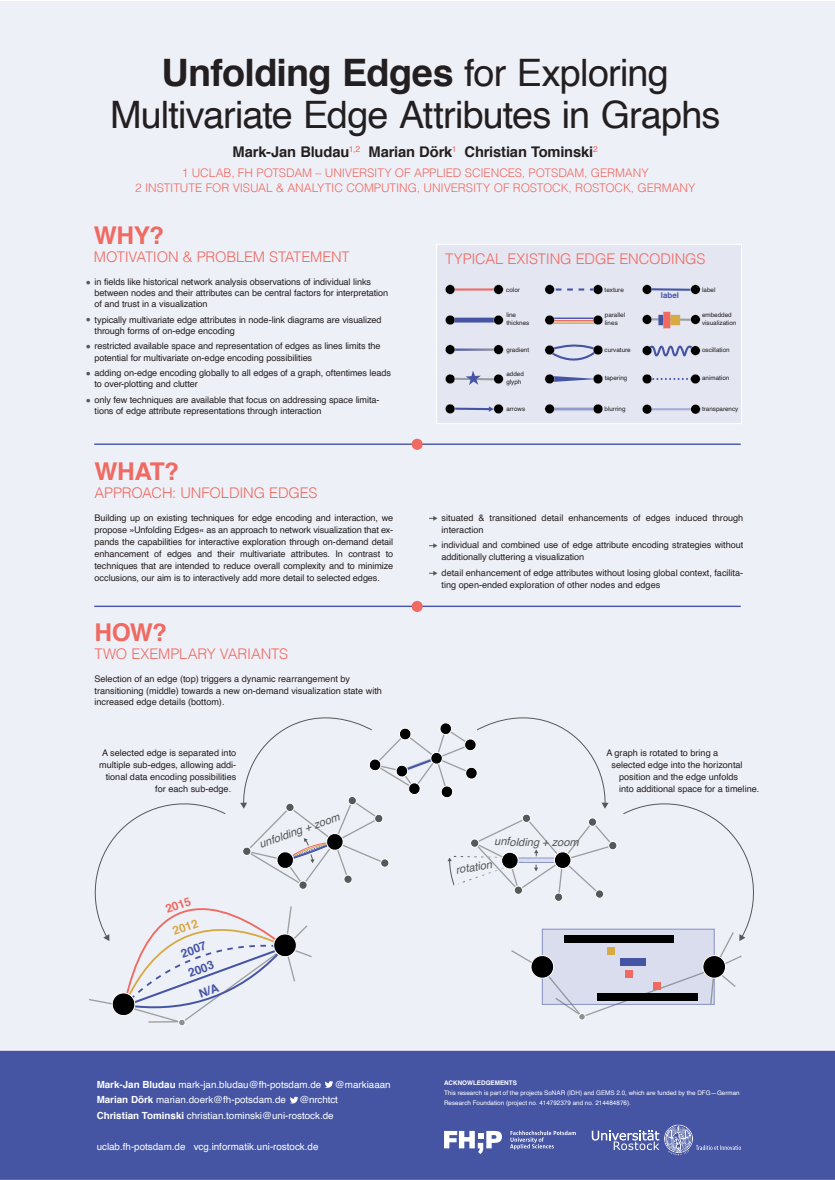
<style>
.page{position:relative;width:835px;height:1180px;background:#fff}
.page>*{position:absolute;margin:0;border:0;box-sizing:border-box;transform-origin:0 0}
.t1{font:37.8px/41.6px "Helvetica";letter-spacing:-.025em;color:#231f20;text-align:center}
.t2{font:700 24.5px "Helvetica";letter-spacing:-.02em;color:#ef6a63}
.t3{font:300 14.7px "Helvetica";letter-spacing:-.015em;color:#ef6a63}
.t4{font:700 14.7px "Helvetica";letter-spacing:-.01em;color:#231f20}
.t5{font:300 11.9px/14.3px "Helvetica";letter-spacing:-.01em;color:#ef6a63;text-align:center}
.t6{font:700 11.76px/22.9px "Helvetica";color:#4555a4}
.t7{font:700 11.76px "Helvetica";color:#d7aa44}
.t8{font:700 11.76px "Helvetica";color:#ef6a63}
.t9{font:italic 11.16px "Helvetica";color:#565959}
.t10{font:9.8px/15.4px "Helvetica";color:#fff}
.t11{font:9.1px/11.9px "Helvetica";letter-spacing:-.005em;color:#231f20}
.t12{font:8.4px "Helvetica";color:#55595a}
.t13{font:700 7.94px "Helvetica";color:#4555a4}
.t14{font:6.3px/7.6px "Helvetica";color:#231f20}
.t15{font:6.3px/9.8px "Helvetica";color:#fff}
.t16{font:700 6.3px "Helvetica";color:#fff}
.s1{font-weight:700}
.s2{font-size:8.4px;color:#55595a}
</style>
<div class="page">
<div style="left:0;top:1px;width:834px;height:1179px;background:#eef0f7"></div>
<div style="left:0;top:1050px;width:834px;height:130px;background:#4555a4"></div>
<svg style="left:591px;top:1124px;width:149px;height:31px;background:#6370b2"></svg>
<svg style="left:324px;top:1081px;width:9px;height:7px"></svg>
<hr style="left:94px;top:605px;width:646px;height:2px;background:#4555a4">
<div style="left:411px;top:601px;width:11px;height:11px;background:#ef6a63;border-radius:50%"></div>
<svg style="left:290px;top:1096px;width:8px;height:8px"></svg>
<svg style="left:444px;top:1131px;width:58px;height:23px"></svg>
<svg style="left:510px;top:1130px;width:65px;height:19px"></svg>
<svg style="left:89px;top:717px;width:665px;height:309px"></svg>
<hr style="left:94px;top:443px;width:646px;height:2px;background:#4555a4">
<div style="left:411px;top:439px;width:11px;height:11px;background:#ef6a63;border-radius:50%"></div>
<svg style="left:436px;top:244px;width:306px;height:180px;fill:#e4e6f2"></svg>
<svg style="left:429px;top:516px;width:8px;height:5px"></svg>
<svg style="left:429px;top:543px;width:8px;height:5px"></svg>
<svg style="left:429px;top:571px;width:8px;height:5px"></svg>
<h1 class="t1" style="left:110px;top:53px;width:612px"><span class="s1">Unfolding Edges</span> for Exploring<br>Multivariate Edge Attributes in Graphs</h1>
<h3 class="t4" style="left:232px;top:140px;width:367px">Mark-Jan Bludau<sup>1,2</sup> Marian Dörk<sup>1</sup> Christian Tominski<sup>2</sup></h3>
<h3 class="t5" style="left:135px;top:165px;width:562px">1 UCLAB, FH POTSDAM – UNIVERSITY OF APPLIED SCIENCES, POTSDAM, GERMANY<br>2 INSTITUTE FOR VISUAL &amp; ANALYTIC COMPUTING, UNIVERSITY OF ROSTOCK, ROSTOCK, GERMANY</h3>
<h2 class="t2" style="left:94px;top:216px;width:72px">WHY?</h2>
<h3 class="t3" style="left:94px;top:244px;width:257px">MOTIVATION &amp; PROBLEM STATEMENT</h3>
<p class="t11" style="left:95px;top:276px;width:295px;line-height:11.2px;text-indent:-9px"><span class="s2">●</span> in fields like historical network analysis observations of individual links between nodes and their attributes can be central factors for interpretation of and trust in a visualization</p>
<p class="t11" style="left:95px;top:314px;width:288px;line-height:11.2px">typically multivariate edge attributes in node-link diagrams are visualized through forms of on-edge encoding</p>
<p class="t11" style="left:95px;top:341px;width:287px;line-height:11.2px;text-indent:-9px"><span class="s2">●</span> restricted available space and representation of edges as lines limits the potential for multivariate on-edge encoding possibilities</p>
<p class="t11" style="left:95px;top:367px;width:298px;line-height:11.2px;text-indent:-9px"><span class="s2">●</span> adding on-edge encoding globally to all edges of a graph, oftentimes leads to over-plotting and clutter</p>
<p class="t11" style="left:95px;top:394px;width:286px;line-height:11.2px;text-indent:-9px"><span class="s2">●</span> only few techniques are available that focus on addressing space limita&shy;tions of edge attribute representations through interaction</p>
<p class="t12" style="left:86px;top:313px;width:7px">●</p>
<h2 class="t2" style="left:95px;top:451px;width:86px">WHAT?</h2>
<h3 class="t3" style="left:95px;top:480px;width:224px">APPROACH: UNFOLDING EDGES</h3>
<p class="t11" style="left:95px;top:512px;width:300px;text-align:justify">Building up on existing techniques for edge encoding and interaction, we propose »Unfolding Edges« as an approach to network visualization that ex&shy;pands the capabilities for interactive exploration through on-demand detail enhancement of edges and their multivariate attributes. In contrast to techniques that are intended to reduce overall complexity and to minimize occlusions, our aim is to interactively add more detail to selected edges.</p>
<h2 class="t2" style="left:94px;top:613px;width:74px">HOW?</h2>
<h3 class="t3" style="left:94px;top:641px;width:195px">TWO EXEMPLARY VARIANTS</h3>
<p class="t11" style="left:94px;top:673px;width:289px">Selection of an edge (top) triggers a dynamic rearrangement by transitioning (middle) towards a new on-demand visualization state with increased edge details (bottom).</p>
<p class="t11" style="left:102px;top:747px;width:136px">A selected edge is separated into</p>
<p class="t11" style="left:99px;top:759px;width:139px">multiple sub-edges, allowing addi-</p>
<p class="t11" style="left:106px;top:771px;width:132px">tional data encoding possibilities</p>
<p class="t11" style="left:155px;top:783px;width:77px">for each sub-edge.</p>
<p class="t8" style="left:163px;top:900px;width:28px;rotate:-20deg">2015</p>
<p class="t7" style="left:170px;top:922px;width:28px;rotate:-20deg">2012</p>
<p class="t6" style="left:177px;top:943px;width:28px;rotate:-20deg">2007</p>
<p class="t6" style="left:185px;top:962px;width:28px;rotate:-20deg">2003<br>N/A</p>
<p class="t9" style="left:256px;top:836px;width:86px;rotate:-20deg">unfolding + zoom</p>
<p class="t10" style="left:97px;top:1077px;width:226px"><span class="s1">Mark-Jan Bludau</span> mark-jan.bludau@fh-potsdam.de</p>
<p class="t10" style="left:335px;top:1077px;width:57px">@markiaaan</p>
<p class="t10" style="left:97px;top:1092px;width:191px"><span class="s1">Marian Dörk</span> marian.doerk@fh-potsdam.de</p>
<p class="t10" style="left:97px;top:1092px;width:243px;text-indent:203px">@nrchtct<br><span class="s1">Christian Tominski</span> christian.tominski@uni-rostock.de</p>
<p class="t10" style="left:97px;top:1138px;width:223px">uclab.fh-potsdam.de vcg.informatik.uni-rostock.de</p>
<h3 class="t3" style="left:445px;top:247px;width:262px">TYPICAL EXISTING EDGE ENCODINGS</h3>
<p class="t14" style="left:506px;top:286px;width:15px">color</p>
<p class="t14" style="left:604px;top:286px;width:21px">texture</p>
<p class="t14" style="left:702px;top:286px;width:15px">label</p>
<p class="t14" style="left:506px;top:312px;width:25px">line thicknes</p>
<p class="t14" style="left:604px;top:312px;width:22px">parallel lines</p>
<p class="t14" style="left:702px;top:311px;width:36px">embedded visualization</p>
<p class="t14" style="left:506px;top:346px;width:24px">gradient</p>
<p class="t14" style="left:604px;top:346px;width:28px">curvature</p>
<p class="t14" style="left:702px;top:346px;width:29px">oscillation</p>
<p class="t14" style="left:506px;top:370px;width:19px">added glyph</p>
<p class="t14" style="left:604px;top:374px;width:24px">tapering</p>
<p class="t14" style="left:702px;top:374px;width:29px">animation</p>
<p class="t14" style="left:506px;top:405px;width:20px">arrows</p>
<p class="t14" style="left:604px;top:405px;width:23px">blurring</p>
<p class="t14" style="left:702px;top:405px;width:38px">transparency</p>
<p class="t13" style="left:660px;top:289px;width:20px">label</p>
<p class="t11" style="left:441px;top:512px;width:303px">situated &amp; transitioned detail enhancements of edges induced through interaction</p>
<p class="t11" style="left:441px;top:539px;width:303px">individual and combined use of edge attribute encoding strategies without additionally cluttering a visualization</p>
<p class="t11" style="left:441px;top:567px;width:303px">detail enhancement of edge attributes without losing global context, facilita&shy;ting open-ended exploration of other nodes and edges</p>
<p class="t9" style="left:494px;top:833px;width:86px">unfolding + zoom</p>
<p class="t9" style="left:454px;top:861px;width:38px;rotate:-10deg">rotation</p>
<p class="t11" style="left:606px;top:747px;width:113px">A graph is rotated to bring a</p>
<p class="t11" style="left:611px;top:759px;width:133px">selected edge into the horizontal</p>
<p class="t11" style="left:619px;top:771px;width:120px">position and the edge unfolds</p>
<p class="t11" style="left:619px;top:783px;width:142px">into additional space for a timeline.</p>
<p class="t16" style="left:444px;top:1077px;width:74px">ACKNOWLEDGEMENTS</p>
<p class="t15" style="left:444px;top:1088px;width:297px">This research is part of the projects SoNAR (IDH) and GEMS 2.0, which are funded by the DFG—German<br>Research Foundation (project no. 414792379 and no. 214484876).</p>
</div>
